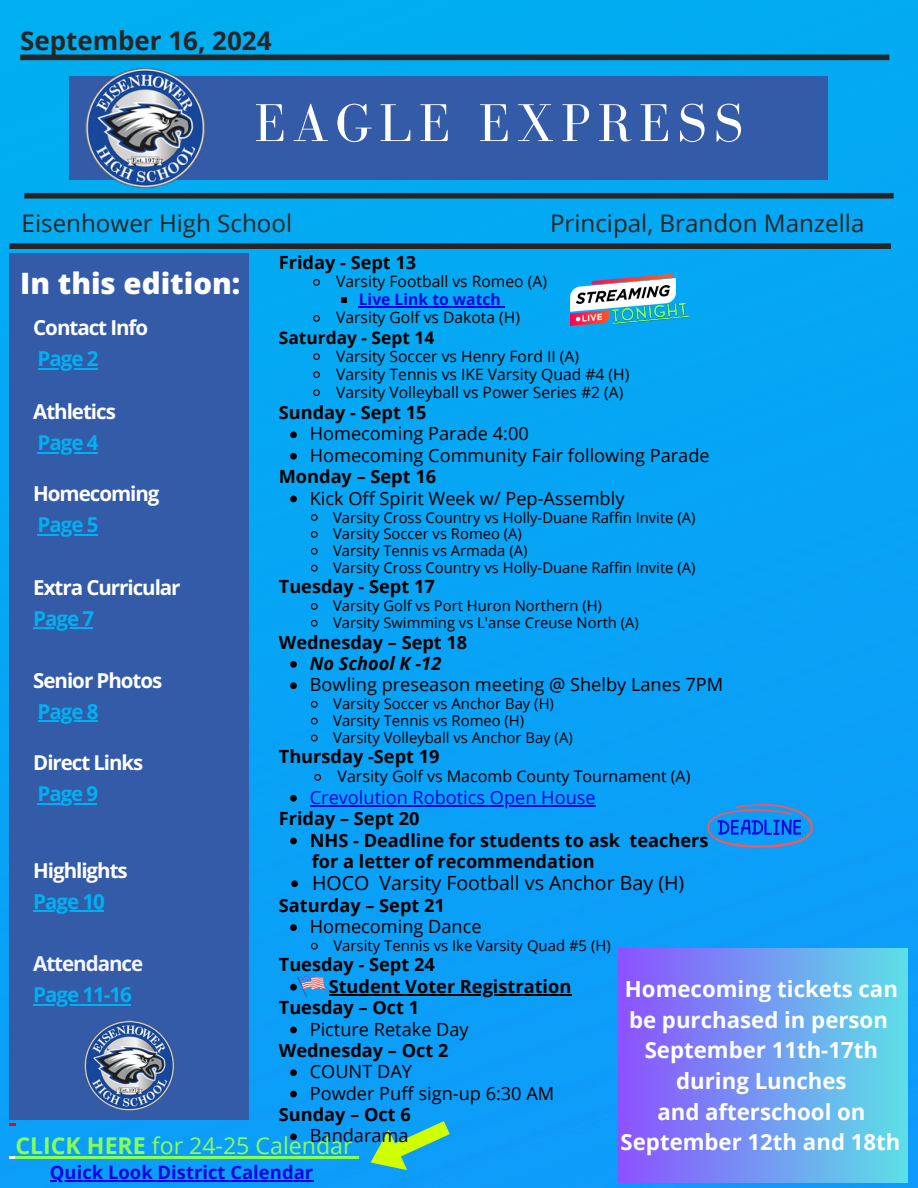
<style>
.page{position:relative;width:918px;height:1188px;background:#fff}
.page>*{position:absolute;margin:0;border:0;box-sizing:border-box;transform-origin:0 0}
.t1{font:54.75px "Bodoni FLF";letter-spacing:.125em;color:#fff}
.t2{font:800 29.4px "Open Sans";color:#fff}
.t3{font:700 25.95px "Open Sans";color:#272525}
.t4{font:24.15px "Open Sans";color:#272525}
.t5{font:23.1px "Open Sans";color:#8f5}
.t6{font:700 22.2px/30.6px "Open Sans";color:#fcffff;text-align:center}
.t7{font:700 20.55px "Open Sans";letter-spacing:-.05em;color:#fff}
.t8{font:700 20.55px "Open Sans";letter-spacing:-.05em;color:#00b0f0}
.t9{font:700 20.55px "Open Sans";letter-spacing:-.05em;color:#f4f6fc}
.t10{font:700 20.4px "Open Sans";letter-spacing:-.05em;color:#fff}
.t11{font:700 20.4px "Open Sans";color:#00b0f0}
.t12{font:19.65px "Open Sans";color:#000}
.t13{font:700 18.45px "Open Sans";color:#0805e3}
.t14{font:700 18.15px/21.3px "Open Sans";color:#000}
.t15{font:18.15px "Open Sans";color:#000}
.t16{font:18.15px "Open Sans";color:#0805e3}
.t17{font:italic 700 18.15px "Open Sans";color:#000}
.t18{font:700 17.4px "Open Sans";color:#000}
.t19{font:16.05px "Open Sans";color:#000}
.t20{font:15.6px "Open Sans";color:#000}
.t21{font:700 15.6px "Open Sans";color:#0805e3}
.t22{font:14.85px "Open Sans";color:#000}
.s1{font-weight:700}
</style>
<div class="page">
<img style="left:0;top:0;width:918px;height:1188px">
<div style="left:20px;top:55px;width:869px;height:5px;background:#272525"></div>
<div style="left:69px;top:76px;width:758px;height:103px;background:#345ba8"></div>
<div style="left:24px;top:193px;width:870px;height:6px;background:#272525"></div>
<div style="left:9px;top:243px;width:882px;height:6px;background:#272525"></div>
<div style="left:9px;top:253px;width:240px;height:867px;background:#345ba8"></div>
<img style="left:84px;top:1020px;width:91px;height:91px">
<img style="left:76px;top:60px;width:138px;height:139px">
<svg style="left:371px;top:1121px;width:79px;height:49px;background:#55c19c"></svg>
<svg style="left:312px;top:278px;width:9px;height:9px"></svg>
<svg style="left:341px;top:298px;width:5px;height:5px"></svg>
<hr style="left:359px;top:307px;width:142px;height:1px;background:#0805e3">
<svg style="left:312px;top:314px;width:9px;height:9px"></svg>
<svg style="left:312px;top:352px;width:9px;height:9px"></svg>
<svg style="left:312px;top:370px;width:9px;height:9px"></svg>
<svg style="left:312px;top:388px;width:9px;height:9px"></svg>
<svg style="left:290px;top:431px;width:7px;height:7px"></svg>
<svg style="left:290px;top:453px;width:7px;height:7px"></svg>
<svg style="left:290px;top:496px;width:7px;height:6px"></svg>
<svg style="left:310px;top:513px;width:8px;height:9px"></svg>
<svg style="left:310px;top:530px;width:8px;height:9px"></svg>
<svg style="left:310px;top:547px;width:8px;height:8px"></svg>
<svg style="left:310px;top:564px;width:8px;height:8px"></svg>
<svg style="left:310px;top:602px;width:8px;height:9px"></svg>
<svg style="left:310px;top:619px;width:8px;height:8px"></svg>
<svg style="left:290px;top:661px;width:7px;height:7px"></svg>
<svg style="left:290px;top:682px;width:7px;height:7px"></svg>
<svg style="left:310px;top:700px;width:8px;height:8px"></svg>
<svg style="left:310px;top:717px;width:8px;height:8px"></svg>
<svg style="left:310px;top:734px;width:8px;height:8px"></svg>
<svg style="left:313px;top:773px;width:9px;height:9px"></svg>
<svg style="left:290px;top:795px;width:7px;height:7px"></svg>
<hr style="left:310px;top:805px;width:286px;height:1px;background:#0805e3">
<svg style="left:290px;top:838px;width:7px;height:6px"></svg>
<svg style="left:291px;top:880px;width:7px;height:7px"></svg>
<svg style="left:290px;top:924px;width:7px;height:7px"></svg>
<svg style="left:310px;top:942px;width:8px;height:8px"></svg>
<hr style="left:329px;top:994px;width:242px;height:1px;background:#000">
<svg style="left:290px;top:1027px;width:7px;height:6px"></svg>
<svg style="left:290px;top:1069px;width:7px;height:7px"></svg>
<svg style="left:290px;top:1091px;width:7px;height:6px"></svg>
<svg style="left:290px;top:1133px;width:7px;height:7px"></svg>
<div style="left:619px;top:948px;width:289px;height:235px;background:linear-gradient(to right,#8c52ff,#5ce0e6)"></div>
<svg style="left:707px;top:802px;width:109px;height:48px;background:#2587e4"></svg>
<svg style="left:290px;top:976px;width:35px;height:15px"></svg>
<img style="left:571px;top:275px;width:104px;height:50px">
<hr style="left:38px;top:368px;width:59px;height:2px;background:#00b0f0">
<hr style="left:38px;top:452px;width:49px;height:2px;background:#00b0f0">
<svg style="left:87px;top:452px;width:10px;height:2px"></svg>
<hr style="left:38px;top:534px;width:49px;height:2px;background:#00b0f0">
<svg style="left:87px;top:534px;width:10px;height:2px"></svg>
<hr style="left:33px;top:627px;width:49px;height:2px;background:#00b0f0">
<svg style="left:82px;top:627px;width:11px;height:2px"></svg>
<hr style="left:38px;top:721px;width:59px;height:1px;background:#00b0f0">
<hr style="left:38px;top:803px;width:23px;height:2px;background:#00b0f0">
<hr style="left:61px;top:803px;width:26px;height:2px;background:#00b0f0">
<svg style="left:87px;top:803px;width:10px;height:2px"></svg>
<hr style="left:33px;top:911px;width:60px;height:1px;background:#00b0f0">
<svg style="left:33px;top:1004px;width:12px;height:2px"></svg>
<hr style="left:45px;top:1004px;width:48px;height:2px;background:#00b0f0">
<hr style="left:93px;top:1004px;width:38px;height:2px;background:#00b0f0">
<svg style="left:9px;top:1124px;width:6px;height:2px"></svg>
<svg style="left:9px;top:1156px;width:6px;height:2px"></svg>
<hr style="left:15px;top:1156px;width:131px;height:2px;background:#8f5">
<hr style="left:146px;top:1156px;width:207px;height:2px;background:#8f5">
<svg style="left:353px;top:1156px;width:6px;height:2px"></svg>
<hr style="left:50px;top:1180px;width:263px;height:1px;background:#0805e3">
<img style="left:608px;top:300px;width:83px;height:27px">
<p class="t3" style="left:20px;top:23px;width:253px">September 16, 2024</p>
<p class="t1" style="left:254px;top:93px;width:490px">EAGLE EXPRESS</p>
<p class="t4" style="left:22px;top:206px;width:272px">Eisenhower High School</p>
<p class="t4" style="left:550px;top:206px;width:316px">Principal, Brandon Manzella</p>
<h1 class="t14" style="left:279px;top:252px;width:139px">Friday - Sept 13</h1>
<p class="t20" style="left:336px;top:271px;width:212px">Varsity Football vs Romeo (A)</p>
<p class="t21" style="left:359px;top:289px;width:144px">Live Link to watch</p>
<p class="t20" style="left:336px;top:307px;width:185px">Varsity Golf vs Dakota (H)</p>
<p class="t18" style="left:279px;top:325px;width:157px">Saturday - Sept 14</p>
<p class="t20" style="left:336px;top:345px;width:244px">Varsity Soccer vs Henry Ford II (A)</p>
<p class="t20" style="left:336px;top:363px;width:295px">Varsity Tennis vs IKE Varsity Quad #4 (H)</p>
<p class="t20" style="left:336px;top:381px;width:289px">Varsity Volleyball vs Power Series #2 (A)</p>
<p class="t14" style="left:279px;top:401px;width:149px">Sunday - Sept 15</p>
<p class="t15" style="left:310px;top:421px;width:221px">Homecoming Parade 4:00</p>
<p class="t15" style="left:310px;top:442px;width:401px">Homecoming Community Fair following Parade</p>
<p class="t14" style="left:279px;top:466px;width:159px">Monday – Sept 16</p>
<p class="t15" style="left:310px;top:485px;width:316px">Kick Off Spirit Week w/ Pep-Assembly</p>
<p class="t22" style="left:333px;top:507px;width:364px">Varsity Cross Country vs Holly-Duane Raffin Invite (A)</p>
<p class="t22" style="left:333px;top:524px;width:190px">Varsity Soccer vs Romeo (A)</p>
<p class="t22" style="left:333px;top:540px;width:196px">Varsity Tennis vs Armada (A)</p>
<p class="t22" style="left:333px;top:557px;width:364px">Varsity Cross Country vs Holly-Duane Raffin Invite (A)</p>
<p class="t14" style="left:279px;top:576px;width:157px">Tuesday - Sept 17</p>
<p class="t22" style="left:333px;top:596px;width:271px">Varsity Golf vs Port Huron Northern (H)</p>
<p class="t22" style="left:333px;top:612px;width:307px">Varsity Swimming vs L'anse Creuse North (A)</p>
<p class="t14" style="left:279px;top:631px;width:190px">Wednesday – Sept 18</p>
<p class="t17" style="left:310px;top:651px;width:133px">No School K -12</p>
<p class="t15" style="left:310px;top:672px;width:415px">Bowling preseason meeting @ Shelby Lanes 7PM</p>
<p class="t22" style="left:333px;top:693px;width:222px">Varsity Soccer vs Anchor Bay (H)</p>
<p class="t22" style="left:333px;top:710px;width:193px">Varsity Tennis vs Romeo (H)</p>
<p class="t22" style="left:333px;top:727px;width:241px">Varsity Volleyball vs Anchor Bay (A)</p>
<p class="t14" style="left:279px;top:746px;width:162px">Thursday -Sept 19</p>
<p class="t19" style="left:338px;top:765px;width:354px">Varsity Golf vs Macomb County Tournament (A)</p>
<p class="t16" style="left:310px;top:784px;width:287px">Crevolution Robotics Open House</p>
<p class="t14" style="left:279px;top:808px;width:142px">Friday – Sept 20</p>
<p class="t14" style="left:310px;top:829px;width:400px">NHS - Deadline for students to ask teachers</p>
<p class="t14" style="left:312px;top:850px;width:284px">for a letter of recommendation</p>
<p class="t12" style="left:312px;top:869px;width:59px">HOCO</p>
<p class="t12" style="left:380px;top:869px;width:306px">Varsity Football vs Anchor Bay (H)</p>
<p class="t14" style="left:279px;top:894px;width:168px">Saturday – Sept 21</p>
<p class="t15" style="left:310px;top:914px;width:173px">Homecoming Dance</p>
<p class="t22" style="left:333px;top:935px;width:279px">Varsity Tennis vs Ike Varsity Quad #5 (H)</p>
<p class="t14" style="left:279px;top:954px;width:157px">Tuesday - Sept 24</p>
<p class="t14" style="left:279px;top:975px;width:294px;text-indent:50px">Student Voter Registration<br>Tuesday – Oct 1</p>
<p class="t15" style="left:310px;top:1016px;width:161px">Picture Retake Day</p>
<p class="t14" style="left:279px;top:1039px;width:171px">Wednesday – Oct 2</p>
<p class="t15" style="left:310px;top:1059px;width:104px">COUNT DAY</p>
<p class="t15" style="left:310px;top:1080px;width:246px">Powder Puff sign-up 6:30 AM</p>
<p class="t14" style="left:279px;top:1103px;width:134px">Sunday – Oct 6</p>
<p class="t15" style="left:310px;top:1123px;width:100px">Bandarama</p>
<p class="t2" style="left:20px;top:262px;width:222px">In this edition:</p>
<p class="t7" style="left:33px;top:313px;width:116px">Contact Info</p>
<h4 class="t8" style="left:38px;top:344px;width:62px">Page 2</h4>
<h4 class="t7" style="left:33px;top:397px;width:84px">Athletics</h4>
<h2 class="t8" style="left:38px;top:428px;width:62px">Page 4</h2>
<h2 class="t7" style="left:33px;top:479px;width:128px">Homecoming</h2>
<p class="t8" style="left:38px;top:511px;width:62px">Page 5</p>
<p class="t7" style="left:33px;top:573px;width:149px">Extra Curricular</p>
<p class="t8" style="left:33px;top:604px;width:62px">Page 7</p>
<p class="t7" style="left:33px;top:666px;width:131px">Senior Photos</p>
<p class="t8" style="left:38px;top:697px;width:62px">Page 8</p>
<p class="t10" style="left:33px;top:748px;width:112px">Direct Links</p>
<p class="t11" style="left:38px;top:779px;width:62px">Page 9</p>
<p class="t7" style="left:33px;top:856px;width:96px">Highlights</p>
<p class="t8" style="left:33px;top:887px;width:73px">Page 10</p>
<p class="t9" style="left:33px;top:949px;width:111px">Attendance</p>
<p class="t8" style="left:33px;top:980px;width:100px">Page 11-16</p>
<h5 class="t6" style="left:621px;top:973px;width:281px">Homecoming tickets can be purchased in person<br>September 11th-17th during Lunches<br>and afterschool on<br>September 12th and 18th</h5>
<p class="t5" style="left:15px;top:1129px;width:339px"><span class="s1">CLICK HERE</span> for 24-25 Calendar</p>
<p class="t13" style="left:50px;top:1159px;width:265px">Quick Look District Calendar</p>
</div>
